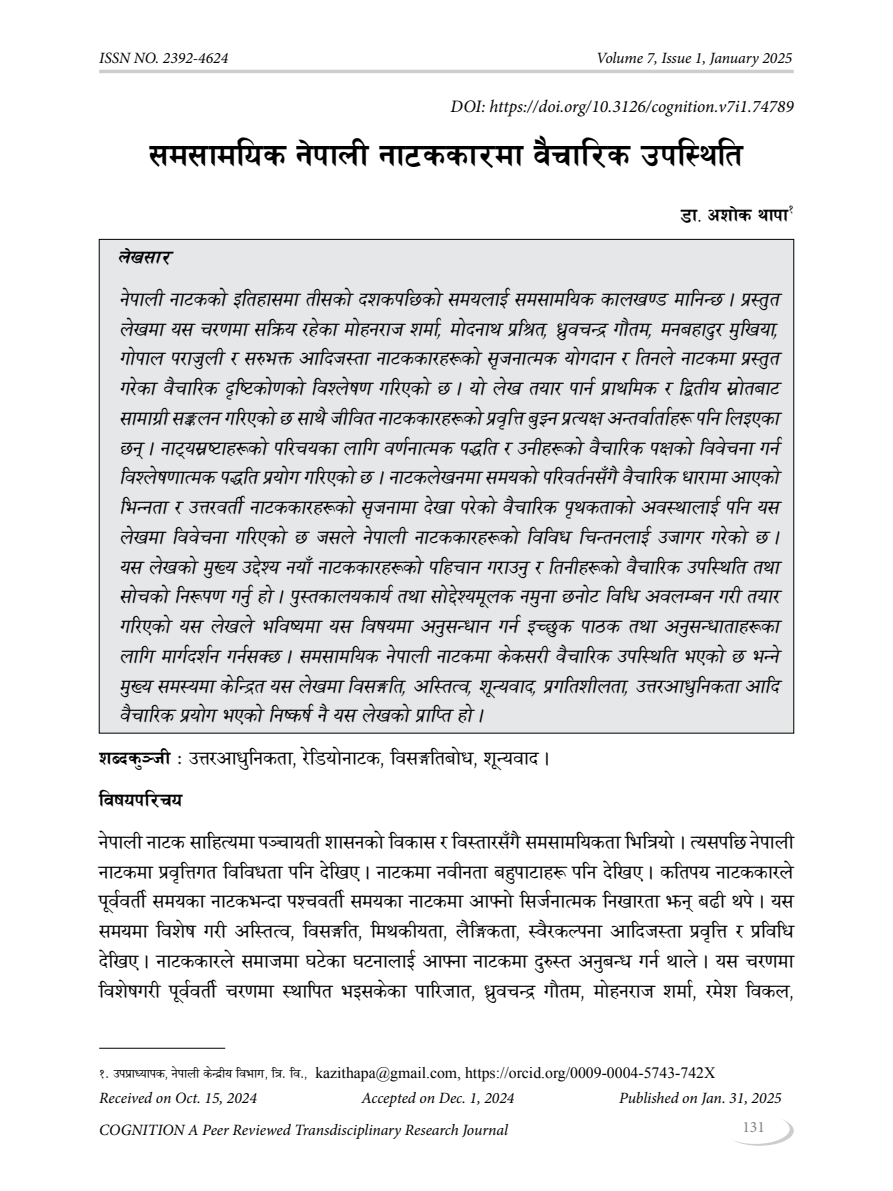
<style>
.page{position:relative;width:893px;height:1191px;background:#fff}
.page>*{position:absolute;margin:0;border:0;box-sizing:border-box;transform-origin:0 0}
.t1{font:700 42px "Nagarik";color:#000}
.t2{font:italic 24.5px/29.8px "Nagarik";color:#000;text-align:justify}
.t3{font:24.5px/29.8px "Nagarik";color:#000}
.t4{font:700 24.5px "Nagarik";color:#000}
.t5{font:italic 700 24.5px "Nagarik";color:#000}
.t6{font:italic 17.5px "Minion Pro";color:#000}
.t7{font:italic 15.75px "Minion Pro";letter-spacing:-.005em;color:#000}
.t8{font:15.75px "Times New Roman";color:#000}
.t9{font:15.75px "Minion Pro";color:#808285}
.s1{font-weight:700}
.s2{font-family:"Nagarik NUM"}
.s3{font-family:"Nagarik"}
</style>
<div class="page">
<svg style="left:725px;top:1115px;width:69px;height:30px"></svg>
<div style="left:721px;top:1113px;width:69px;height:31px;background:#fff;border-radius:50%"></div>
<hr style="left:99px;top:70px;width:695px;height:3px;background:#000">
<div style="left:99px;top:239px;width:695px;height:494px;background:#e6e7e8"></div>
<hr style="left:99px;top:1047px;width:126px;height:1px;background:#000">
<p class="t7" style="left:99px;top:47px;width:131px">ISSN NO. 2392-4624</p>
<p class="t7" style="left:596px;top:47px;width:198px">Volume 7, Issue 1, January 2025</p>
<p class="t6" style="left:451px;top:94px;width:345px">DOI: https://doi.org/10.3126/cognition.v7i1.74789</p>
<h1 class="t1" style="left:149px;top:133px;width:595px">;d;fdlos g]kfnL gf6ssf/df j}rfl/s pkl:ylt</h1>
<p class="t4" style="left:681px;top:202px;width:114px">8f= czf]s yfkf<sup>1</sup></p>
<p class="t5" style="left:119px;top:244px;width:55px">n]v;f/</p>
<p class="t2" style="left:119px;top:284px;width:661px">g]kfnL gf6ssf] Oltxf;df tL;sf] bzskl5sf] ;donfO{ ;d;fdlos sfnv08 dflgG5 . k|:t't n]vdf o; r/0fdf ;lqmo /x]sf df]xg/fh zdf{, df]bgfy k|l&gt;t, „'jrG› uf}td, dgaxfb'/ d'lvof, uf]kfn k/fh'nL / ;?eQm cflbh:tf gf6ssf/x¿sf] ;[hgfTds of]ubfg / ltgn] gf6sdf k|:t't u/]sf j}rfl/s b[li6sf]0fsf] ljZn]if0f ul/Psf] 5 . of] n]v tof/ kfg{ k|fylds / låtLo ;|f]taf6 ;fdfu|L ;Íng ul/Psf] 5 ;fy} hLljt gf6ssf/x¿sf] k|j[lQ a'‰g k|ToIf cGtjf{tf{x¿ klg lnOPsf 5g\ . gf6\o;|i6fx¿sf] kl/rosf nflu j0f{gfTds k4lt / pgLx¿sf] j}rfl/s kIfsf] ljj]rgf ug{ ljZn]if0ffTds k4lt k|of]u ul/Psf] 5 . gf6sn]vgdf ;dosf] kl/jt{g;Fu} j}rfl/s wf/fdf cfPsf] leGgtf / pQ/jtL{ gf6ssf/x¿sf] ;[hgfdf b]vf k/]sf] j}rfl/s k[ystfsf] cj:yfnfO{ klg o; n]vdf ljj]rgf ul/Psf] 5 h;n] g]kfnL gf6ssf/x¿sf] ljljw lrGtgnfO{ phfu/ u/]sf] 5 . o; n]vsf] d'Vo p2]Zo gofF gf6ssf/x¿sf] klxrfg u/fpg' / ltgLx¿sf] j}rfl/s pkl:ylt tyf ;f]rsf] lg¿k0f ug{' xf] . k':tsfnosfo{ tyf ;f]2]Zod"ns gd'gf 5gf]6 ljlw cjnDag u/L tof/ ul/Psf] o; n]vn] eljiodf o; ljifodf cg';Gwfg ug{ OR5's kf7s tyf cg';Gwftfx¿sf nflu dfu{bz{g ug{;S5 . ;d;fdlos g]kfnL gf6sdf s]s;/L j}rfl/s pkl:ylt ePsf] 5 eGg] d'Vo ;d:odf s]lG›t o; n]vdf lj;Ëlt, cl:tTj, z"Gojfb, k|ultzLntf, pQ/cfw'lgstf cflb j}rfl/s k|of]u ePsf] lgisif{ g} o; n]vsf] k|flKt xf] .</p>
<p class="t3" style="left:99px;top:736px;width:452px;line-height:42.2px"><span class="s1">zAbs'~hL M</span> pQ/cfw'lgstf, /]l8of]gf6s, lj;Ëltaf]w, z"Gojfb . <span class="s1">ljifokl/ro</span></p>
<p class="t3" style="left:99px;top:827px;width:696px;text-align:justify">g]kfnL gf6s ;flxTodf k~rfotL zf;gsf] ljsf; / lj:tf/;Fu} ;d;fdlostf lelqof] . To;kl5 g]kfnL gf6sdf k|j[lQut ljljwtf klg b]lvP . gf6sdf gjLgtf ax'kf6fx¿ klg b]lvP . sltko gf6ssf/n] k"j{jtL{ ;dosf gf6seGbf kZrjtL{ ;dosf gf6sdf cfˆgf] l;h{gfTds lgvf/tf emg\ a9L yk] . o; ;dodf ljz]if u/L cl:tTj, lj;Ëlt, ldysLotf, n}lËstf, :j}/sNkgf cflbh:tf k|j[lQ / k|ljlw b]lvP . gf6ssf/n] ;dfhdf 36]sf 36gfnfO{ cfˆgf gf6sdf b'?:t cg'aGw ug{ yfn] . o; r/0fdf ljz]ifu/L k"j{jtL{ r/0fdf :yflkt eO;s]sf kfl/hft, „'jrG› uf}td, df]xg/fh zdf{, /d]z ljsn,</p>
<p class="t8" style="left:99px;top:1061px;width:618px"><span class="s2">1.</span> <span class="s3">pkk|fWofks, g]kfnL s]Gb|Lo ljefu, lq= lj=,</span> kazithapa@gmail.com, https://orcid.org/0009-0004-5743-742X</p>
<p class="t7" style="left:99px;top:1087px;width:159px">Received on Oct. 15, 2024</p>
<p class="t7" style="left:361px;top:1087px;width:154px">Accepted on Dec. 1, 2024</p>
<p class="t7" style="left:619px;top:1087px;width:164px">Published on Jan. 31, 2025</p>
<p class="t7" style="left:99px;top:1119px;width:410px">COGNITION A Peer Reviewed Transdisciplinary Research Journal</p>
<p class="t9" style="left:742px;top:1116px;width:24px">131</p>
</div>
